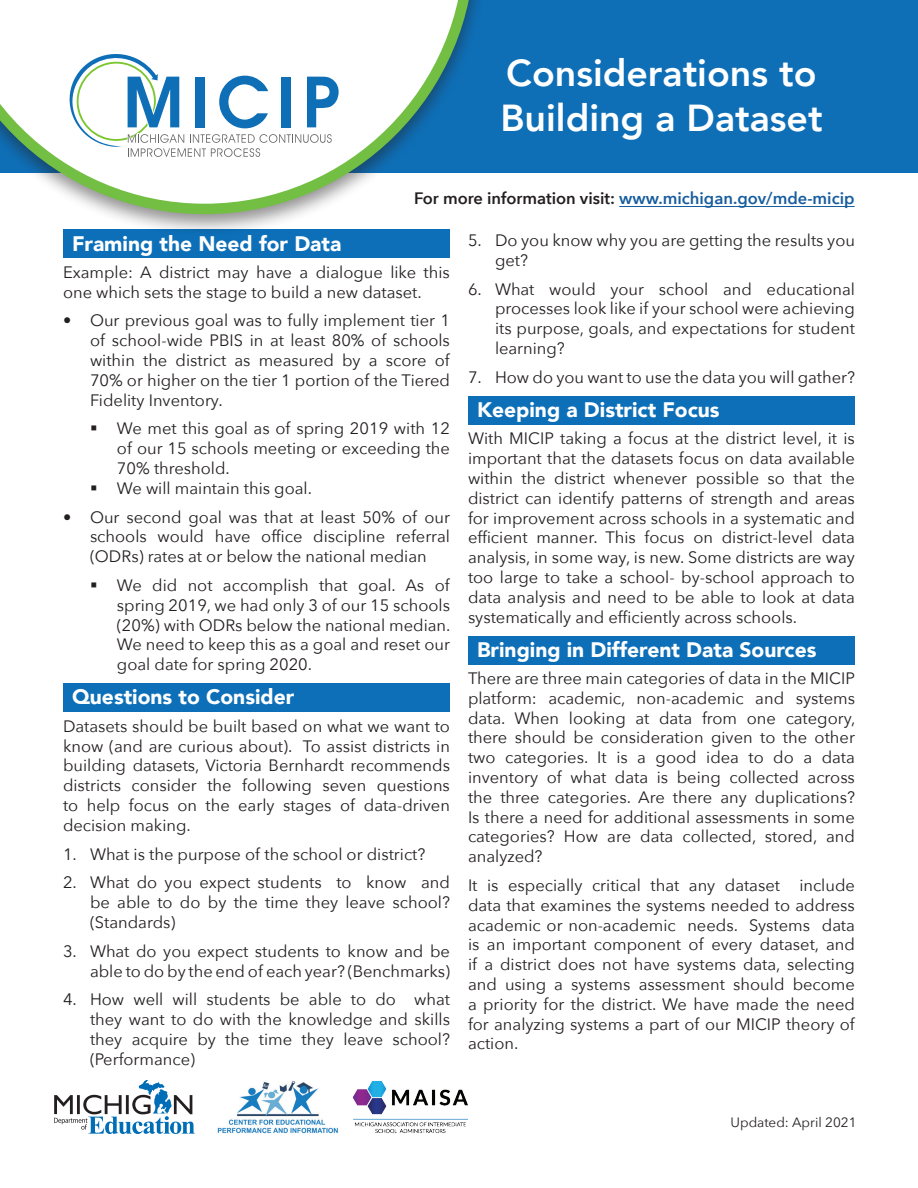
<style>
.page{position:relative;width:918px;height:1188px;background:#fff}
.page>*{position:absolute;margin:0;border:0;box-sizing:border-box;transform-origin:0 0}
.t1{font:800 37.5px/45px "Avenir";color:#fff}
.t2{font:900 21px "Avenir";color:#fff}
.t3{font:16.5px/19.8px "Avenir Next";color:#231f20;text-align:justify}
.t4{font:600 16.5px "Avenir Next";color:#175d9e}
.t5{font:13.5px "Avenir Next";color:#231f20}
.s1{color:#231f20}
</style>
<div class="page">
<div style="left:0;top:0;width:918px;height:172px;background:#0e6fb7"></div>
<div style="left:63px;top:230px;width:387px;height:28px;background:#0c6fb8"></div>
<div style="left:63px;top:683px;width:387px;height:29px;background:#0c6fb8"></div>
<div style="left:468px;top:396px;width:387px;height:29px;background:#0c6fb8"></div>
<div style="left:468px;top:636px;width:387px;height:28px;background:#0c6fb8"></div>
<hr style="left:619px;top:206px;width:236px;height:1px;background:#175d9e">
<div style="left:0;top:0;width:490px;height:237px;background:#231f20;opacity:.5"></div>
<svg style="left:0;top:0;width:480px;height:219px"></svg>
<svg style="left:70px;top:54px;width:270px;height:103px"></svg>
<svg style="left:54px;top:1080px;width:141px;height:54px"></svg>
<img style="left:217px;top:1081px;width:121px;height:53px">
<img style="left:353px;top:1081px;width:115px;height:52px">
<h1 class="t1" style="left:500px;top:50px;width:324px">Considerations to<br>Building a Dataset</h1>
<p class="t4" style="left:414px;top:185px;width:442px"><span class="s1">For more information visit:</span> www.michigan.gov/mde-micip</p>
<h2 class="t2" style="left:72px;top:225px;width:271px">Framing the Need for Data</h2>
<p class="t3" style="left:63px;top:261px;width:388px">Example: A district may have a dialogue like this one which sets the stage to build a new dataset.</p>
<p class="t3" style="left:90px;top:310px;width:362px;text-indent:-27px">• Our previous goal was to fully implement tier 1 of school-wide PBIS in at least 80% of schools within the district as measured by a score of 70% or higher on the tier 1 portion of the Tiered Fidelity Inventory.</p>
<p class="t3" style="left:117px;top:418px;width:335px">We met this goal as of spring 2019 with 12 of our 15 schools meeting or exceeding the 70% threshold.</p>
<p class="t3" style="left:117px;top:477px;width:197px">We will maintain this goal.</p>
<p class="t3" style="left:90px;top:506px;width:362px;text-indent:-27px">• Our second goal was that at least 50% of our schools would have office discipline referral (ODRs) rates at or below the national median</p>
<p class="t3" style="left:117px;top:575px;width:335px">We did not accomplish that goal. As of spring 2019, we had only 3 of our 15 schools (20%) with ODRs below the national median.<br>We need to keep this as a goal and reset our goal date for spring 2020.</p>
<h2 class="t2" style="left:72px;top:679px;width:224px">Questions to Consider</h2>
<p class="t3" style="left:63px;top:715px;width:389px">Datasets should be built based on what we want to know (and are curious about). To assist districts in building datasets, Victoria Bernhardt recommends districts consider the following seven questions to help focus on the early stages of data-driven decision making.</p>
<p class="t3" style="left:63px;top:843px;width:364px">1. What is the purpose of the school or district?</p>
<p class="t3" style="left:90px;top:872px;width:362px;text-indent:-27px">2. What do you expect students to know and be able to do by the time they leave school? (Standards)</p>
<p class="t3" style="left:63px;top:940px;width:389px;text-align:right">3. What do you expect students to know and be able to do by the end of each year? (Benchmarks)</p>
<p class="t3" style="left:90px;top:989px;width:362px;text-indent:-27px">4. How well will students be able to do what they want to do with the knowledge and skills they acquire by the time they leave school? (Performance)</p>
<p class="t3" style="left:495px;top:230px;width:362px;text-indent:-27px">5. Do you know why you are getting the results you get?</p>
<p class="t3" style="left:495px;top:278px;width:362px;text-indent:-27px">6. What would your school and educational processes look like if your school were achieving its purpose, goals, and expectations for student learning?</p>
<p class="t3" style="left:468px;top:366px;width:389px">7. How do you want to use the data you will gather?</p>
<h2 class="t2" style="left:477px;top:392px;width:244px">Keeping a District Focus</h2>
<p class="t3" style="left:468px;top:428px;width:389px">With MICIP taking a focus at the district level, it is important that the datasets focus on data available within the district whenever possible so that the district can identify patterns of strength and areas for improvement across schools in a systematic and efficient manner. This focus on district-level data analysis, in some way, is new. Some districts are way too large to take a school- by-school approach to data analysis and need to be able to look at data systematically and efficiently across schools.</p>
<h2 class="t2" style="left:477px;top:631px;width:341px">Bringing in Different Data Sources</h2>
<p class="t3" style="left:468px;top:668px;width:389px">There are three main categories of data in the MICIP platform: academic, non-academic and systems data. When looking at data from one category, there should be consideration given to the other two categories. It is a good idea to do a data inventory of what data is being collected across the three categories. Are there any duplications?<br>Is there a need for additional assessments in some categories? How are data collected, stored, and analyzed?</p>
<p class="t3" style="left:468px;top:875px;width:389px">It is especially critical that any dataset include data that examines the systems needed to address academic or non-academic needs. Systems data is an important component of every dataset, and if a district does not have systems data, selecting and using a systems assessment should become a priority for the district. We have made the need for analyzing systems a part of our MICIP theory of action.</p>
<p class="t5" style="left:731px;top:1111px;width:127px">Updated: April 2021</p>
</div>
